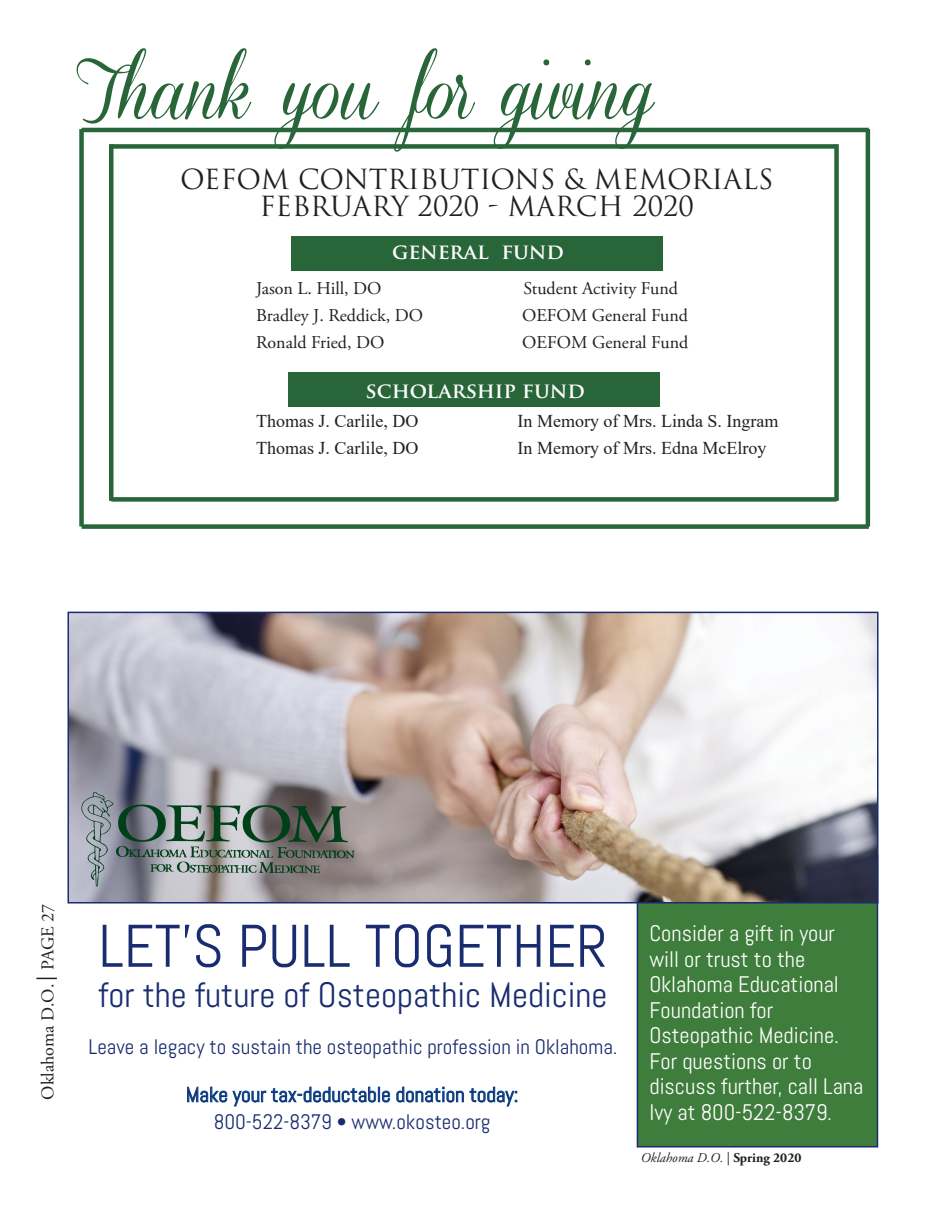
<style>
.page{position:relative;width:945px;height:1215px;background:#fff}
.page>*{position:absolute;margin:0;border:0;box-sizing:border-box;transform-origin:0 0}
.t1{font:67.5px "Coneria Script Demo";color:#286539}
.t2{font:60px "Abel";color:#192c70}
.t3{font:35.25px "Abel";color:#192c70}
.t4{font:27px "Trajan Pro";color:#231f20}
.t5{font:22.5px/25.5px "Abel";color:#fff}
.t6{font:21px/27px "Abel";color:#192c70;text-align:center}
.t7{font:700 21px "Trajan Pro";color:#fff}
.t8{font:18px "Adobe Garamond Pro";color:#231f20}
.t9{font:18px "Times New Roman";color:#231f20}
.t10{font:italic 13.5px "Adobe Garamond Pro";color:#231f20}
.s1{font-style:normal}
.s2{font-weight:700;font-style:normal}
</style>
<div class="page">
<div style="left:288px;top:373px;width:372px;height:34px;background:#286539"></div>
<div style="left:637px;top:854px;width:241px;height:294px;background:#3e7d3b;border:2px solid #192c70"></div>
<img style="left:71px;top:615px;width:805px;height:286px">
<div style="left:68px;top:612px;width:811px;height:292px;border:2px solid #192c70"></div>
<svg style="left:187px;top:1086px;width:203px;height:20px"></svg>
<svg style="left:396px;top:1087px;width:68px;height:16px"></svg>
<svg style="left:470px;top:1087px;width:47px;height:19px"></svg>
<img style="left:73px;top:774px;width:286px;height:118px">
<div style="left:291px;top:236px;width:372px;height:35px;background:#286539"></div>
<hr style="left:82px;top:128px;width:787px;height:4px;background:#286539">
<div style="left:82px;top:524px;width:787px;height:5px;background:#286539"></div>
<div style="left:79px;top:129px;width:5px;height:397px;background:#286539"></div>
<hr style="left:866px;top:129px;width:4px;height:397px;background:#286539">
<div style="left:834px;top:144px;width:5px;height:357px;background:#286539"></div>
<div style="left:109px;top:144px;width:5px;height:357px;background:#286539"></div>
<div style="left:111px;top:497px;width:726px;height:5px;background:#286539"></div>
<div style="left:110px;top:144px;width:726px;height:5px;background:#286539"></div>
<svg style="left:36px;top:978px;width:21px;height:1px"></svg>
<h1 class="t1" style="left:76px;top:55px;width:578px">Thank you for giving</h1>
<p class="t4" style="left:180px;top:163px;width:64px">OEFOM</p>
<p class="t4" style="left:298px;top:163px;width:24px">CON</p>
<p class="t4" style="left:369px;top:163px;width:130px">TRI BUTIONS</p>
<p class="t4" style="left:564px;top:163px;width:95px">&amp; MEMORIALS</p>
<p class="t4" style="left:260px;top:190px;width:272px">FEBRUARY 2020 - MARCH</p>
<p class="t4" style="left:632px;top:190px;width:63px">2020</p>
<p class="t7" style="left:392px;top:239px;width:173px">GENERAL FUND</p>
<p class="t8" style="left:256px;top:277px;width:127px">Jason L. Hill, DO</p>
<p class="t8" style="left:523px;top:277px;width:156px">Student Activity Fund</p>
<p class="t8" style="left:256px;top:304px;width:168px">Bradley J. Reddick, DO</p>
<p class="t8" style="left:522px;top:304px;width:168px">OEFOM General Fund</p>
<p class="t8" style="left:256px;top:331px;width:130px">Ronald Fried, DO</p>
<p class="t8" style="left:522px;top:331px;width:168px">OEFOM General Fund</p>
<p class="t7" style="left:366px;top:377px;width:221px">SCHOLARSHIP FUND</p>
<p class="t9" style="left:256px;top:409px;width:164px">Thomas J. Carlile, DO</p>
<p class="t9" style="left:518px;top:409px;width:262px">In Memory of Mrs. Linda S. Ingram</p>
<p class="t9" style="left:256px;top:436px;width:164px">Thomas J. Carlile, DO</p>
<p class="t9" style="left:518px;top:436px;width:250px">In Memory of Mrs. Edna McElroy</p>
<p class="t8" style="left:37px;top:1100px;width:197px;rotate:-90deg">Oklahoma D.O. PAGE 27</p>
<h2 class="t2" style="left:98px;top:908px;width:510px">Let’s Pull Together</h2>
<h3 class="t3" style="left:98px;top:972px;width:511px">for the future of Osteopathic Medicine</h3>
<p class="t6" style="left:89px;top:1033px;width:530px">Leave a legacy to sustain the osteopathic profession in Oklahoma.</p>
<p class="t6" style="left:186px;top:1081px;width:334px">Make your tax-deductable donation today:<br>800-522-8379 • www.okosteo.org</p>
<p class="t5" style="left:649px;top:921px;width:215px">Consider a gift in your will or trust to the<br>Oklahoma Educational<br>Foundation for<br>Osteopathic Medicine.<br>For questions or to discuss further, call Lana<br>Ivy at 800-522-8379.</p>
<p class="t10" style="left:641px;top:1150px;width:162px">Oklahoma D.O. <span class="s1">|</span> <span class="s2">Spring 2020</span></p>
</div>
